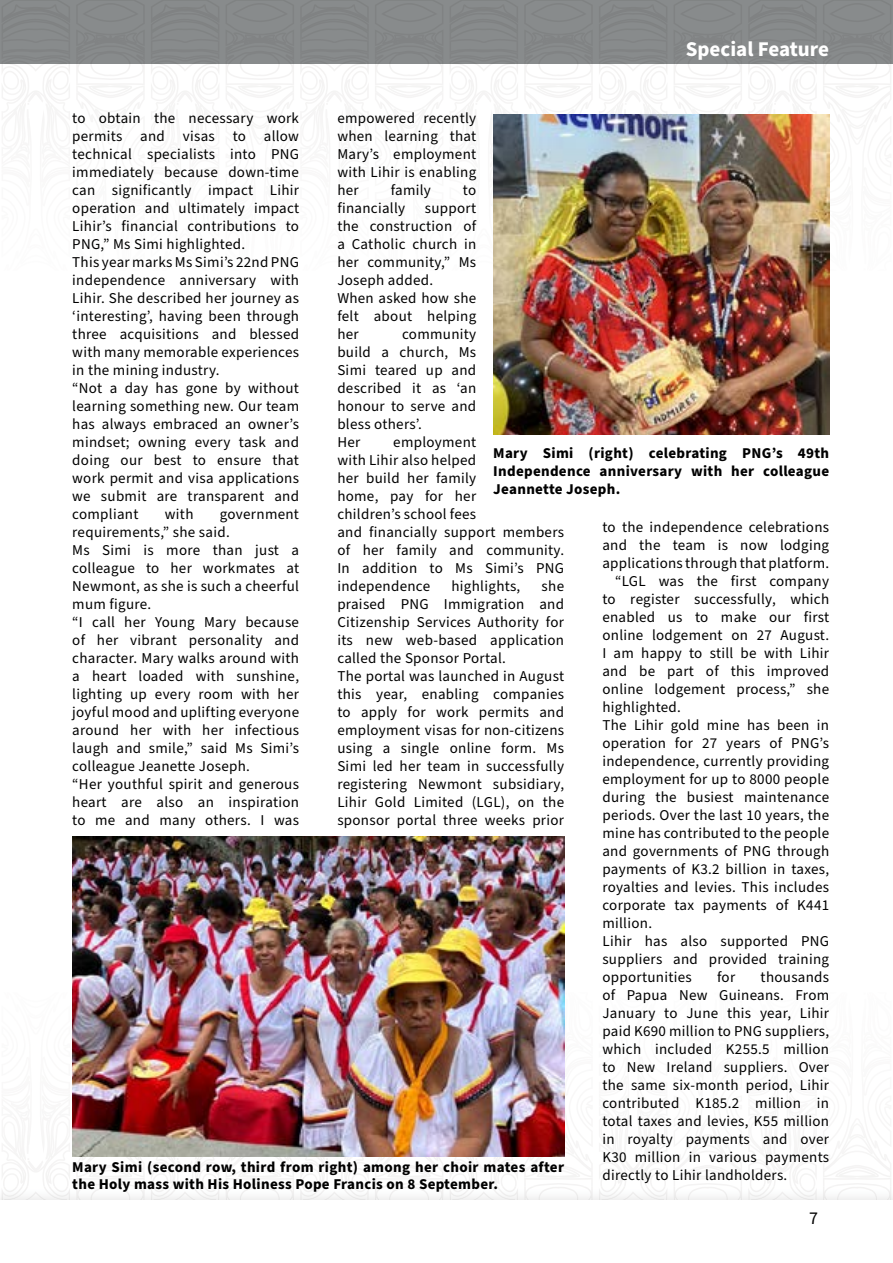
<style>
.page{position:relative;width:893px;height:1263px;background:#fff}
.page>*{position:absolute;margin:0;border:0;box-sizing:border-box;transform-origin:0 0}
.t1{font:700 21px "Source Sans Pro";color:#fff}
.t2{font:18px "Source Sans Pro";color:#000}
.t3{font:15px/18px "Source Sans Pro";letter-spacing:.02em;color:#000}
.t4{font:700 15px/18px "Source Sans Pro";letter-spacing:.02em;color:#000}
</style>
<div class="page">
<svg style="left:824px;top:1153px;width:66px;height:15px"></svg>
<svg style="left:750px;top:1153px;width:63px;height:18px"></svg>
<svg style="left:675px;top:1153px;width:66px;height:15px"></svg>
<svg style="left:600px;top:1153px;width:63px;height:18px"></svg>
<svg style="left:526px;top:992px;width:65px;height:176px"></svg>
<svg style="left:451px;top:1156px;width:63px;height:15px"></svg>
<svg style="left:376px;top:1156px;width:66px;height:12px"></svg>
<svg style="left:302px;top:1156px;width:63px;height:15px"></svg>
<svg style="left:227px;top:1156px;width:66px;height:12px"></svg>
<svg style="left:152px;top:1156px;width:64px;height:15px"></svg>
<svg style="left:78px;top:1156px;width:65px;height:12px"></svg>
<svg style="left:3px;top:1153px;width:63px;height:18px"></svg>
<img style="left:817px;top:1195px;width:76px;height:5px">
<img style="left:823px;top:1187px;width:68px;height:13px">
<img style="left:748px;top:1187px;width:69px;height:13px">
<img style="left:674px;top:1187px;width:68px;height:13px">
<img style="left:599px;top:1187px;width:68px;height:13px">
<img style="left:524px;top:1187px;width:69px;height:13px">
<img style="left:450px;top:1187px;width:68px;height:13px">
<img style="left:375px;top:1187px;width:68px;height:13px">
<img style="left:300px;top:1187px;width:69px;height:13px">
<img style="left:226px;top:1187px;width:68px;height:13px">
<img style="left:151px;top:1187px;width:68px;height:13px">
<img style="left:76px;top:1187px;width:69px;height:13px">
<img style="left:2px;top:1187px;width:68px;height:13px">
<div style="left:0;top:0;width:893px;height:64px;background:#888b8c"></div>
<img style="left:72px;top:836px;width:492px;height:320px">
<img style="left:493px;top:115px;width:336px;height:320px">
<h1 class="t1" style="left:686px;top:34px;width:145px">Special Feature</h1>
<p class="t3" style="left:72px;top:109px;width:228px">to obtain the necessary work permits and visas to allow technical specialists into PNG immediately because down-time can significantly impact Lihir operation and ultimately impact<br>Lihir’s financial contributions to<br>PNG,” Ms Simi highlighted.<br>This year marks Ms Simi’s 22nd PNG independence anniversary with<br>Lihir. She described her journey as ‘interesting’, having been through three acquisitions and blessed with many memorable experiences in the mining industry.<br>“Not a day has gone by without learning something new. Our team has always embraced an owner’s mindset; owning every task and doing our best to ensure that work permit and visa applications we submit are transparent and compliant</p>
<p class="t3" style="left:337px;top:109px;width:140px;text-align:justify">empowered recently when learning that Mary’s employment with Lihir is enabling her</p>
<p class="t3" style="left:391px;top:181px;width:42px">family</p>
<p class="t3" style="left:463px;top:181px;width:15px">to</p>
<p class="t3" style="left:337px;top:199px;width:69px">financially</p>
<p class="t3" style="left:337px;top:199px;width:140px;text-indent:88px">support the construction of a Catholic church in her community,” Ms<br>Joseph added.<br>When asked how she felt about helping her</p>
<p class="t3" style="left:337px;top:325px;width:140px;text-indent:65px">community build a church, Ms<br>Simi teared up and described it as ‘an honour to serve and bless others’.<br>Her</p>
<p class="t3" style="left:337px;top:433px;width:228px;text-indent:56px">employment<br>with Lihir also helped<br>her build her family<br>home, pay for her<br>children’s school fees<br>and financially support members of her family and community.<br>In addition to Ms Simi’s PNG independence</p>
<p class="t4" style="left:493px;top:444px;width:337px;text-align:justify">Mary Simi (right) celebrating PNG’s 49th Independence anniversary with her colleague Jeannette Joseph.</p>
<p class="t3" style="left:165px;top:505px;width:30px">with</p>
<p class="t3" style="left:72px;top:505px;width:228px;text-indent:148px">government requirements,” she said.<br>Ms Simi is more than just a colleague to her workmates at<br>Newmont, as she is such a cheerful mum figure.<br>“I call her Young Mary because of her vibrant personality and character. Mary walks around with a heart loaded with sunshine, lighting up every room with her joyful mood and uplifting everyone around her with her infectious laugh and smile,” said Ms Simi’s colleague Jeanette Joseph.<br>“Her youthful spirit and generous heart are also an inspiration to me and many others. I was</p>
<p class="t3" style="left:602px;top:518px;width:228px">to the independence celebrations</p>
<p class="t3" style="left:602px;top:536px;width:228px">and the team is now lodging</p>
<p class="t3" style="left:602px;top:554px;width:228px">applications through that platform.</p>
<p class="t3" style="left:615px;top:572px;width:216px">“LGL was the first company</p>
<p class="t3" style="left:602px;top:590px;width:228px">to register successfully, which</p>
<p class="t3" style="left:602px;top:608px;width:228px">enabled us to make our first</p>
<p class="t3" style="left:602px;top:626px;width:228px">online lodgement on 27 August.</p>
<p class="t3" style="left:602px;top:644px;width:228px">I am happy to still be with Lihir</p>
<p class="t3" style="left:602px;top:662px;width:228px">and be part of this improved</p>
<p class="t3" style="left:602px;top:680px;width:228px">online lodgement process,” she</p>
<p class="t3" style="left:602px;top:698px;width:80px">highlighted.</p>
<p class="t3" style="left:602px;top:716px;width:228px">The Lihir gold mine has been in</p>
<p class="t3" style="left:602px;top:734px;width:228px">operation for 27 years of PNG’s</p>
<p class="t3" style="left:602px;top:752px;width:228px">independence, currently providing</p>
<p class="t3" style="left:602px;top:770px;width:228px">employment for up to 8000 people</p>
<p class="t3" style="left:602px;top:788px;width:228px">during the busiest maintenance</p>
<p class="t3" style="left:602px;top:806px;width:228px">periods. Over the last 10 years, the</p>
<p class="t3" style="left:602px;top:824px;width:228px">mine has contributed to the people</p>
<p class="t3" style="left:602px;top:842px;width:228px">and governments of PNG through</p>
<p class="t3" style="left:602px;top:860px;width:228px">payments of K3.2 billion in taxes,</p>
<p class="t3" style="left:602px;top:878px;width:228px">royalties and levies. This includes</p>
<p class="t3" style="left:602px;top:896px;width:228px">corporate tax payments of K441</p>
<p class="t3" style="left:602px;top:914px;width:51px">million.</p>
<p class="t3" style="left:602px;top:932px;width:228px">Lihir has also supported PNG</p>
<p class="t3" style="left:602px;top:950px;width:228px">suppliers and provided training</p>
<p class="t3" style="left:602px;top:968px;width:91px">opportunities</p>
<p class="t3" style="left:717px;top:968px;width:20px">for</p>
<p class="t3" style="left:337px;top:577px;width:228px;text-indent:204px">she praised PNG Immigration and<br>Citizenship Services Authority for its new web-based application called the Sponsor Portal.<br>The portal was launched in August this year, enabling companies to apply for work permits and employment visas for non-citizens using a single online form. Ms<br>Simi led her team in successfully registering Newmont subsidiary,<br>Lihir Gold Limited (LGL), on the sponsor portal three weeks prior</p>
<p class="t3" style="left:451px;top:577px;width:70px">highlights,</p>
<p class="t3" style="left:602px;top:968px;width:228px;text-align:justify;text-indent:158px">thousands of Papua New Guineans. From January to June this year, Lihir paid K690 million to PNG suppliers, which included K255.5 million to New Ireland suppliers. Over the same six-month period, Lihir contributed K185.2 million in total taxes and levies, K55 million in royalty payments and over K30 million in various payments directly to Lihir landholders.</p>
<p class="t4" style="left:72px;top:1159px;width:493px;line-height:16.5px">Mary Simi (second row, third from right) among her choir mates after the Holy mass with His Holiness Pope Francis on 8 September.</p>
<p class="t2" style="left:809px;top:1205px;width:10px">7</p>
</div>
